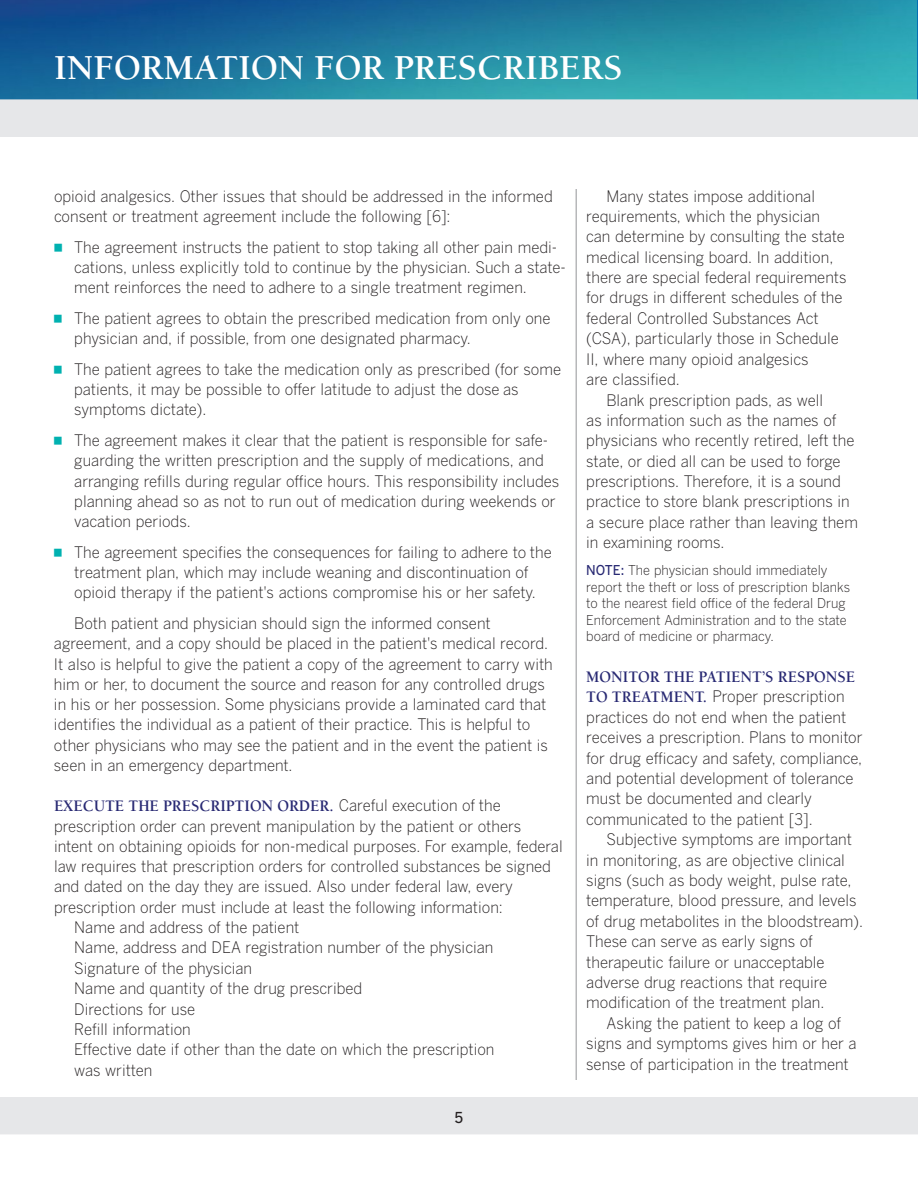
<style>
.page{position:relative;width:918px;height:1188px;background:#fff}
.page>*{position:absolute;margin:0;border:0;box-sizing:border-box;transform-origin:0 0}
.t1{font:700 36px "Berkeley";color:#fff}
.t2{font:700 16.5px "Berkeley";color:#282973;scale:.95 1}
.t3{font:300 15.75px/20.4px "Benton Gothic";color:#231f20;scale:.95 1}
.t4{font:300 13.5px/16.5px "Benton Gothic";color:#231f20;scale:.95 1}
.s1{font-family:"Universal Newswith Comm Pi";font-weight:400;color:#00b1b0}
.s2{font-family:"Benton Gothic";font-weight:300;font-size:15.75px;color:#231f20}
.s3{font-weight:500;color:#282973}
.s4{font-family:"Berkeley";font-weight:700;font-size:16.5px;color:#282973}
</style>
<div class="page">
<hr style="left:576px;top:189px;width:1px;height:891px;background:#939598">
<svg style="left:0;top:0;width:918px;height:100px;background:#2282a3"></svg>
<div style="left:0;top:100px;width:918px;height:37px;background:#e6e7e9"></div>
<div style="left:0;top:1097px;width:918px;height:37px;background:#e6e7e9"></div>
<h1 class="t1" style="left:54px;top:48px;width:570px">INFORMATION FOR PRESCRIBERS</h1>
<p class="t3" style="left:54px;top:186px;width:527px">opioid analgesics. Other issues that should be addressed in the informed consent or treatment agreement include the following [6]:</p>
<p class="t3" style="left:74px;top:237px;width:519px;text-indent:-20px"><span class="s1">n</span> The agreement instructs the patient to stop taking all other pain medi&shy;cations, unless explicitly told to continue by the physician. Such a state&shy;ment reinforces the need to adhere to a single treatment regimen.</p>
<p class="t3" style="left:74px;top:308px;width:503px;text-indent:-20px"><span class="s1">n</span> The patient agrees to obtain the prescribed medication from only one physician and, if possible, from one designated pharmacy.</p>
<p class="t3" style="left:74px;top:359px;width:514px;text-indent:-20px"><span class="s1">n</span> The patient agrees to take the medication only as prescribed (for some patients, it may be possible to offer latitude to adjust the dose as symptoms dictate).</p>
<p class="t3" style="left:74px;top:430px;width:512px;text-indent:-20px"><span class="s1">n</span> The agreement makes it clear that the patient is responsible for safe&shy;guarding the written prescription and the supply of medications, and arranging refills during regular office hours. This responsibility includes planning ahead so as not to run out of medication during weekends or vacation periods.</p>
<p class="t3" style="left:54px;top:542px;width:526px;text-align:center"><span class="s1">n</span> The agreement specifies the consequences for failing to adhere to the treatment plan, which may include weaning and discontinuation of opioid therapy if the patient's actions compromise his or her safety.</p>
<p class="t3" style="left:54px;top:613px;width:527px;text-indent:20px">Both patient and physician should sign the informed consent agreement, and a copy should be placed in the patient's medical record.<br>It also is helpful to give the patient a copy of the agreement to carry with him or her, to document the source and reason for any controlled drugs in his or her possession. Some physicians provide a laminated card that identifies the individual as a patient of their practice. This is helpful to other physicians who may see the patient and in the event the patient is seen in an emergency department.</p>
<p class="t2" style="left:54px;top:797px;width:472px">EXECUTE THE PRESCRIPTION ORDER. <span class="s2">Careful execution of the</span></p>
<p class="t3" style="left:54px;top:816px;width:537px">prescription order can prevent manipulation by the patient or others intent on obtaining opioids for non-medical purposes. For example, federal law requires that prescription orders for controlled substances be signed and dated on the day they are issued. Also under federal law, every prescription order must include at least the following information:</p>
<p class="t3" style="left:74px;top:917px;width:444px">Name and address of the patient<br>Name, address and DEA registration number of the physician Signature of the physician<br>Name and quantity of the drug prescribed<br>Directions for use<br>Refill information<br>Effective date if other than the date on which the prescription was written</p>
<p class="t3" style="left:586px;top:185px;width:275px;text-indent:20px">Many states impose additional requirements, which the physician can determine by consulting the state medical licensing board. In addition, there are special federal requirements for drugs in different schedules of the federal Controlled Substances Act (CSA), particularly those in Schedule II, where many opioid analgesics<br>are classified.</p>
<p class="t3" style="left:586px;top:389px;width:287px;text-indent:20px">Blank prescription pads, as well<br>as information such as the names of physicians who recently retired, left the state, or died all can be used to forge prescriptions. Therefore, it is a sound practice to store blank prescriptions in a secure place rather than leaving them in examining rooms.</p>
<p class="t4" style="left:586px;top:562px;width:279px"><span class="s3">NOTE:</span> The physician should immediately report the theft or loss of prescription blanks to the nearest field office of the federal Drug Enforcement Administration and to the state board of medicine or pharmacy.</p>
<p class="t2" style="left:586px;top:668px;width:284px">MONITOR THE PATIENT’S RESPONSE</p>
<p class="t3" style="left:586px;top:686px;width:292px"><span class="s4">TO TREATMENT.</span> Proper prescription practices do not end when the patient receives a prescription. Plans to monitor for drug efficacy and safety, compliance, and potential development of tolerance must be documented and clearly communicated to the patient [3].</p>
<p class="t3" style="left:586px;top:829px;width:293px;text-indent:20px">Subjective symptoms are important in monitoring, as are objective clinical signs (such as body weight, pulse rate, temperature, blood pressure, and levels of drug metabolites in the bloodstream).<br>These can serve as early signs of therapeutic failure or unacceptable adverse drug reactions that require modification of the treatment plan.</p>
<p class="t3" style="left:586px;top:1013px;width:286px;text-align:center">Asking the patient to keep a log of signs and symptoms gives him or her a sense of participation in the treatment</p>
</div>
